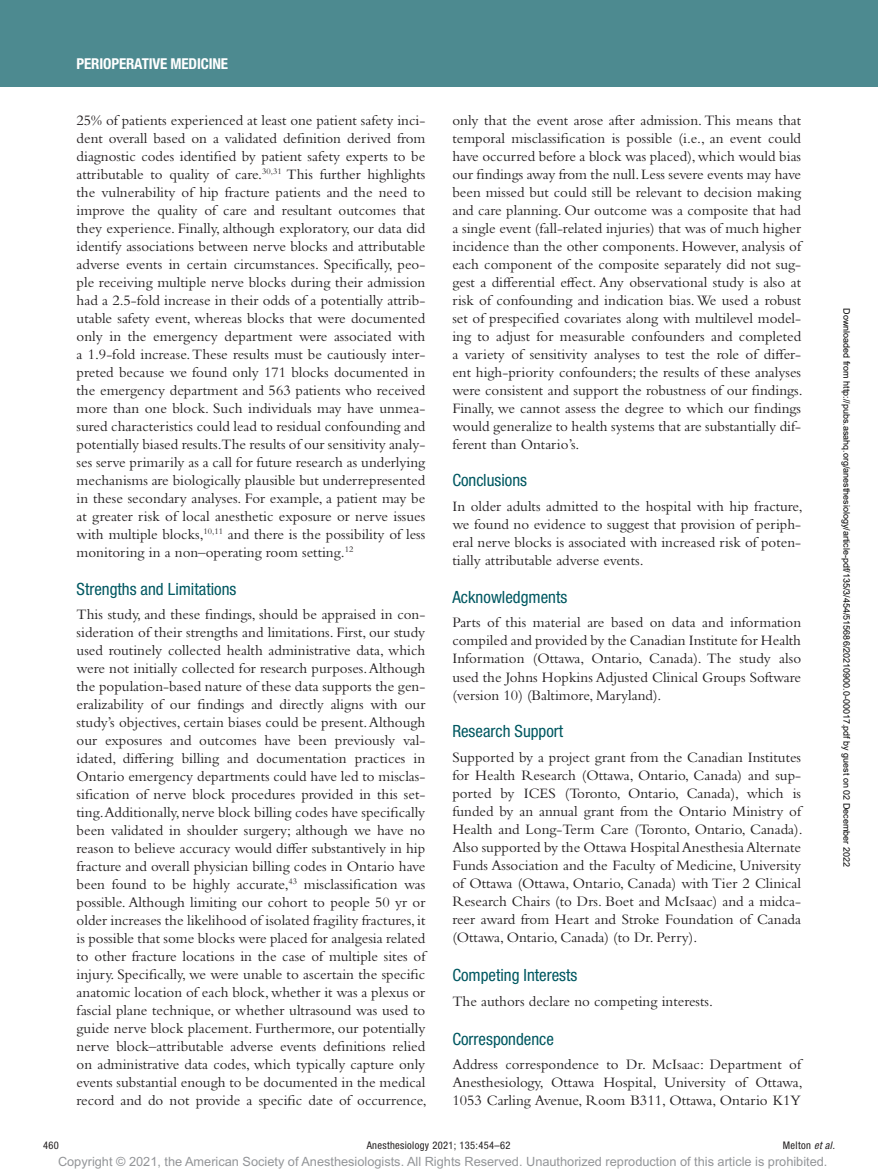
<style>
.page{position:relative;width:878px;height:1175px;background:#fff}
.page>*{position:absolute;margin:0;border:0;box-sizing:border-box;transform-origin:0 0}
.t1{font:condensed 16.8px "Helvetica Neue LT Std";color:#005861}
.t2{font:15px/18px "Bembo Std";color:#231f20;text-align:justify}
.t3{font:700 condensed 15px "Helvetica Neue LT Std";letter-spacing:-.01em;color:#fff}
.t4{font:12.75px "Arial MT Std";color:#939598}
.t5{font:condensed 10.5px "Helvetica Neue LT Std";letter-spacing:.03em;color:#231f20}
.t6{font:9px "Arial";color:#000}
.s1{font-style:italic}
</style>
<div class="page">
<div style="left:0;top:0;width:878px;height:86px;background:#4d8a90"></div>
<p class="t3" style="left:77px;top:54px;width:153px">PERIOPERATIVE MEDICINE</p>
<p class="t2" style="left:77px;top:111px;width:350px">25% of patients experienced at least one patient safety inci&shy;dent overall based on a validated definition derived from diagnostic codes identified by patient safety experts to be attributable to quality of care.<sup>30,31</sup> This further highlights the vulnerability of hip fracture patients and the need to improve the quality of care and resultant outcomes that they experience. Finally, although exploratory, our data did identify associations between nerve blocks and attributable adverse events in certain circumstances. Specifically, peo&shy;ple receiving multiple nerve blocks during their admission had a 2.5-fold increase in their odds of a potentially attrib&shy;utable safety event, whereas blocks that were documented only in the emergency department were associated with a 1.9-fold increase. These results must be cautiously inter&shy;preted because we found only 171 blocks documented in the emergency department and 563 patients who received more than one block. Such individuals may have unmea&shy;sured characteristics could lead to residual confounding and potentially biased results.The results of our sensitivity analy&shy;ses serve primarily as a call for future research as underlying mechanisms are biologically plausible but underrepresented in these secondary analyses. For example, a patient may be at greater risk of local anesthetic exposure or nerve issues with multiple blocks,<sup>10,11</sup> and there is the possibility of less monitoring in a non–operating room setting.<sup>12</sup></p>
<p class="t1" style="left:77px;top:579px;width:161px">Strengths and Limitations</p>
<p class="t2" style="left:77px;top:605px;width:352px">This study, and these findings, should be appraised in con&shy;sideration of their strengths and limitations. First, our study used routinely collected health administrative data, which were not initially collected for research purposes. Although the population-based nature of these data supports the gen&shy;eralizability of our findings and directly aligns with our study’s objectives, certain biases could be present. Although our exposures and outcomes have been previously val&shy;idated, differing billing and documentation practices in Ontario emergency departments could have led to misclas&shy;sification of nerve block procedures provided in this set&shy;ting.Additionally, nerve block billing codes have specifically been validated in shoulder surgery; although we have no reason to believe accuracy would differ substantively in hip fracture and overall physician billing codes in Ontario have been found to be highly accurate,<sup>43</sup> misclassification was possible. Although limiting our cohort to people 50 yr or older increases the likelihood of isolated fragility fractures, it is possible that some blocks were placed for analgesia related to other fracture locations in the case of multiple sites of injury. Specifically, we were unable to ascertain the specific anatomic location of each block, whether it was a plexus or fascial plane technique, or whether ultrasound was used to guide nerve block placement. Furthermore, our potentially nerve block–attributable adverse events definitions relied on administrative data codes, which typically capture only events substantial enough to be documented in the medical record and do not provide a specific date of occurrence,</p>
<p class="t2" style="left:452px;top:111px;width:352px">only that the event arose after admission. This means that temporal misclassification is possible (i.e., an event could have occurred before a block was placed), which would bias our findings away from the null. Less severe events may have been missed but could still be relevant to decision making and care planning. Our outcome was a composite that had a single event (fall-related injuries) that was of much higher incidence than the other components. However, analysis of each component of the composite separately did not sug&shy;gest a differential effect. Any observational study is also at risk of confounding and indication bias. We used a robust set of prespecified covariates along with multilevel model&shy;ing to adjust for measurable confounders and completed a variety of sensitivity analyses to test the role of differ&shy;ent high-priority confounders; the results of these analyses were consistent and support the robustness of our findings.<br>Finally, we cannot assess the degree to which our findings would generalize to health systems that are substantially dif&shy;ferent than Ontario’s.</p>
<p class="t1" style="left:452px;top:471px;width:76px">Conclusions</p>
<p class="t2" style="left:452px;top:497px;width:352px">In older adults admitted to the hospital with hip fracture, we found no evidence to suggest that provision of periph&shy;eral nerve blocks is associated with increased risk of poten&shy;tially attributable adverse events.</p>
<p class="t1" style="left:452px;top:587px;width:116px">Acknowledgments</p>
<p class="t2" style="left:452px;top:613px;width:350px">Parts of this material are based on data and information compiled and provided by the Canadian Institute for Health Information (Ottawa, Ontario, Canada). The study also used the Johns Hopkins Adjusted Clinical Groups Software (version 10) (Baltimore, Maryland).</p>
<p class="t1" style="left:452px;top:721px;width:112px">Research Support</p>
<p class="t2" style="left:452px;top:747px;width:352px">Supported by a project grant from the Canadian Institutes for Health Research (Ottawa, Ontario, Canada) and sup&shy;ported by ICES (Toronto, Ontario, Canada), which is funded by an annual grant from the Ontario Ministry of Health and Long-Term Care (Toronto, Ontario, Canada).<br>Also supported by the Ottawa Hospital Anesthesia Alternate Funds Association and the Faculty of Medicine, University of Ottawa (Ottawa, Ontario, Canada) with Tier 2 Clinical Research Chairs (to Drs. Boet and McIsaac) and a midca&shy;reer award from Heart and Stroke Foundation of Canada (Ottawa, Ontario, Canada) (to Dr. Perry).</p>
<p class="t1" style="left:452px;top:965px;width:126px">Competing Interests</p>
<p class="t2" style="left:452px;top:991px;width:262px">The authors declare no competing interests.</p>
<p class="t1" style="left:452px;top:1028px;width:103px">Correspondence</p>
<p class="t2" style="left:452px;top:1055px;width:352px">Address correspondence to Dr. McIsaac: Department of Anesthesiology, Ottawa Hospital, University of Ottawa, 1053 Carling Avenue, Room B311, Ottawa, Ontario K1Y</p>
<p class="t6" style="left:850px;top:308px;width:560px;rotate:90deg">Downloaded from http://pubs.asahq.org/anesthesiology/article-pdf/135/3/454/515686/20210900.0-00017.pdf by guest on 02 December 2022</p>
<p class="t5" style="left:43px;top:1139px;width:17px">460</p>
<p class="t5" style="left:367px;top:1139px;width:145px">Anesthesiology 2021; 135:454–62</p>
<p class="t5" style="left:782px;top:1139px;width:53px">Melton <span class="s1">et al.</span></p>
<p class="t4" style="left:58px;top:1154px;width:771px">Copyright © 2021, the American Society of Anesthesiologists. All Rights Reserved. Unauthorized reproduction of this article is prohibited.</p>
</div>
